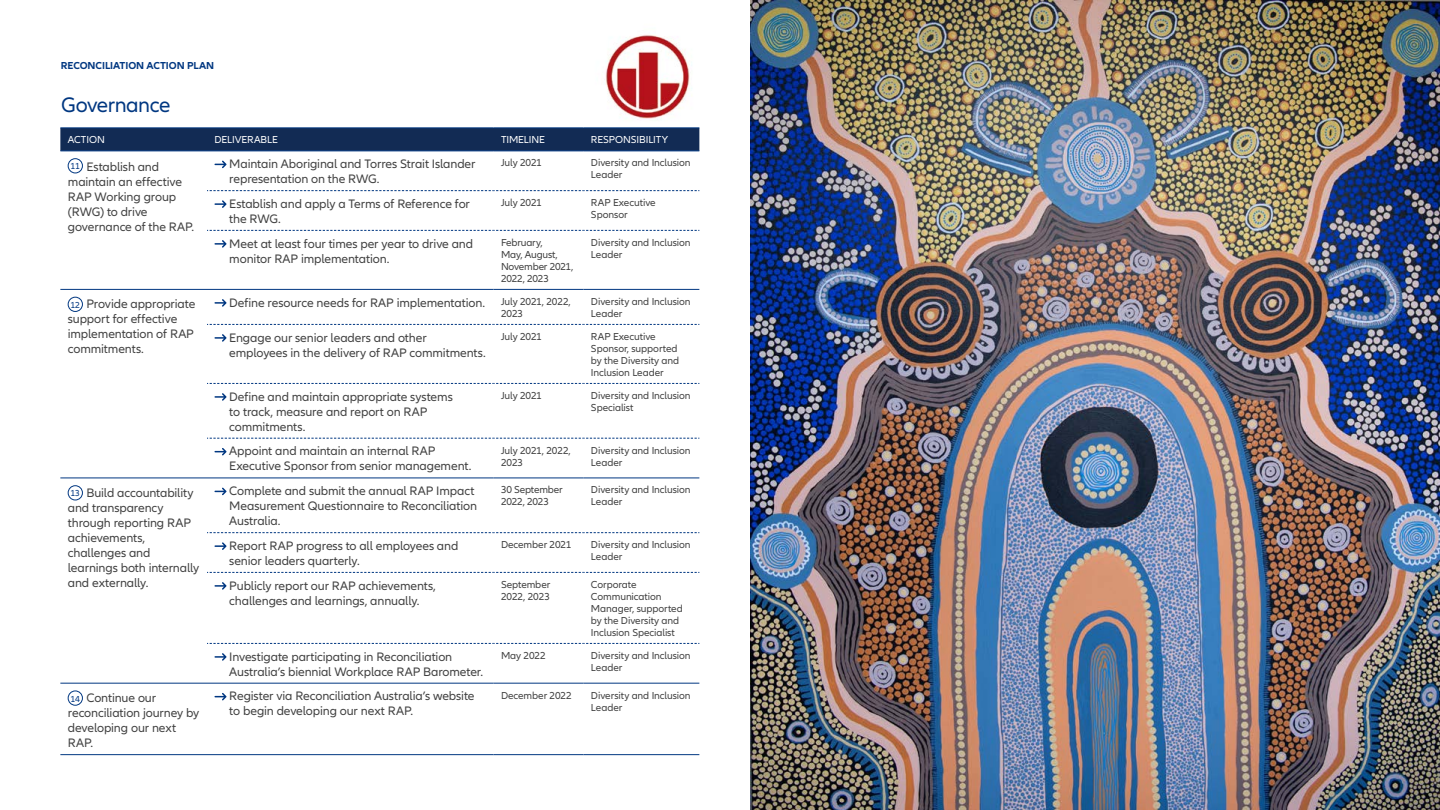
<style>
.page{position:relative;width:1440px;height:810px;background:#fff}
.page>*{position:absolute;margin:0;border:0;box-sizing:border-box;transform-origin:0 0}
.Subheadline___CTA_15{font:21.75px "Allianz Neo";letter-spacing:-.02em;color:#003781}
.Copy_10_13pt_copy{font:12.75px/15px "Allianz Neo";letter-spacing:-.01em;color:#414141}
.Caption_Footer_7_9pt{font:10.5px/12px "Allianz Neo";letter-spacing:-.005em;color:#414141}
.Caption_Footer_7_9pt-2{font:10.5px "Allianz Neo";letter-spacing:-.005em;color:#fff}
.t1{font:700 10.5px "Allianz Neo";letter-spacing:-.005em;color:#003781}
.Caption_Footer_7_9pt-3{font:9px "Allianz Neo";letter-spacing:-.015em;color:#003781}
</style>
<div class="page">
<img style="left:584px;top:35px;width:116px;height:105px">
<div style="left:60px;top:129px;width:639px;height:22px;background:#122b54"></div>
<hr style="left:60px;top:289px;width:147px;height:1px;background:#003781">
<hr style="left:60px;top:478px;width:147px;height:1px;background:#003781">
<hr style="left:60px;top:128px;width:147px;height:1px;background:#003781">
<hr style="left:207px;top:128px;width:287px;height:1px;background:#003781">
<hr style="left:494px;top:128px;width:90px;height:1px;background:#003781">
<hr style="left:584px;top:128px;width:115px;height:1px;background:#003781">
<hr style="left:60px;top:151px;width:147px;height:1px;background:#003781">
<hr style="left:207px;top:151px;width:287px;height:1px;background:#003781">
<hr style="left:494px;top:151px;width:90px;height:1px;background:#003781">
<hr style="left:584px;top:151px;width:115px;height:1px;background:#003781">
<hr style="left:60px;top:683px;width:147px;height:1px;background:#003781">
<hr style="left:60px;top:754px;width:147px;height:1px;background:#003781">
<hr style="left:207px;top:754px;width:287px;height:1px;background:#003781">
<hr style="left:494px;top:754px;width:90px;height:1px;background:#003781">
<hr style="left:584px;top:754px;width:115px;height:1px;background:#003781">
<svg style="left:207px;top:190px;width:492px;height:1px"></svg>
<svg style="left:207px;top:230px;width:492px;height:1px"></svg>
<hr style="left:207px;top:289px;width:287px;height:1px;background:#003781">
<hr style="left:494px;top:289px;width:90px;height:1px;background:#003781">
<hr style="left:584px;top:289px;width:115px;height:1px;background:#003781">
<svg style="left:207px;top:324px;width:492px;height:1px"></svg>
<svg style="left:207px;top:383px;width:492px;height:1px"></svg>
<svg style="left:207px;top:438px;width:492px;height:1px"></svg>
<hr style="left:207px;top:478px;width:287px;height:1px;background:#003781">
<hr style="left:494px;top:478px;width:90px;height:1px;background:#003781">
<hr style="left:584px;top:478px;width:115px;height:1px;background:#003781">
<hr style="left:207px;top:683px;width:287px;height:1px;background:#003781">
<hr style="left:494px;top:683px;width:90px;height:1px;background:#003781">
<hr style="left:584px;top:683px;width:115px;height:1px;background:#003781">
<svg style="left:207px;top:532px;width:492px;height:1px"></svg>
<svg style="left:207px;top:572px;width:492px;height:1px"></svg>
<svg style="left:207px;top:643px;width:492px;height:1px"></svg>
<div style="left:68px;top:158px;width:15px;height:15px;border:1px solid #003781;border-radius:50%"></div>
<svg style="left:214px;top:161px;width:13px;height:7px"></svg>
<svg style="left:214px;top:200px;width:13px;height:8px"></svg>
<svg style="left:214px;top:240px;width:13px;height:8px"></svg>
<div style="left:68px;top:297px;width:15px;height:15px;border:1px solid #003781;border-radius:50%"></div>
<svg style="left:214px;top:299px;width:13px;height:8px"></svg>
<svg style="left:214px;top:334px;width:13px;height:8px"></svg>
<svg style="left:214px;top:393px;width:13px;height:8px"></svg>
<svg style="left:214px;top:448px;width:13px;height:7px"></svg>
<div style="left:68px;top:485px;width:15px;height:15px;border:1px solid #003781;border-radius:50%"></div>
<svg style="left:214px;top:488px;width:13px;height:7px"></svg>
<svg style="left:214px;top:542px;width:13px;height:8px"></svg>
<svg style="left:214px;top:582px;width:13px;height:8px"></svg>
<svg style="left:214px;top:653px;width:13px;height:8px"></svg>
<div style="left:68px;top:691px;width:15px;height:15px;border:1px solid #003781;border-radius:50%"></div>
<svg style="left:214px;top:693px;width:13px;height:7px"></svg>
<img style="left:750px;top:0;width:690px;height:810px">
<p class="t1" style="left:61px;top:59px;width:155px">RECONCILIATION ACTION PLAN</p>
<p class="Subheadline___CTA_15" style="left:61px;top:92px;width:111px">Governance</p>
<p class="Caption_Footer_7_9pt-2" style="left:68px;top:134px;width:38px">ACTION</p>
<p class="Caption_Footer_7_9pt-2" style="left:214px;top:134px;width:65px">DELIVERABLE</p>
<p class="Caption_Footer_7_9pt-2" style="left:501px;top:134px;width:45px">TIMELINE</p>
<p class="Caption_Footer_7_9pt-2" style="left:591px;top:134px;width:79px">RESPONSIBILITY</p>
<p class="Caption_Footer_7_9pt-3" style="left:71px;top:161px;width:11px">11</p>
<p class="Copy_10_13pt_copy" style="left:68px;top:159px;width:128px;text-indent:19px">Establish and maintain an effective<br>RAP Working group (RWG) to drive governance of the RAP.</p>
<p class="Copy_10_13pt_copy" style="left:229px;top:157px;width:248px">Maintain Aboriginal and Torres Strait Islander representation on the RWG.</p>
<p class="Caption_Footer_7_9pt" style="left:501px;top:157px;width:42px">July 2021</p>
<p class="Caption_Footer_7_9pt" style="left:591px;top:157px;width:101px">Diversity and Inclusion<br>Leader</p>
<p class="Copy_10_13pt_copy" style="left:229px;top:196px;width:242px">Establish and apply a Terms of Reference for the RWG.</p>
<p class="Caption_Footer_7_9pt" style="left:501px;top:197px;width:42px">July 2021</p>
<p class="Caption_Footer_7_9pt" style="left:591px;top:197px;width:66px">RAP Executive<br>Sponsor</p>
<p class="Copy_10_13pt_copy" style="left:229px;top:236px;width:245px">Meet at least four times per year to drive and monitor RAP implementation.</p>
<p class="Caption_Footer_7_9pt" style="left:501px;top:237px;width:74px">February,<br>May, August,<br>November 2021,<br>2022, 2023</p>
<p class="Caption_Footer_7_9pt" style="left:591px;top:237px;width:101px">Diversity and Inclusion<br>Leader</p>
<p class="Copy_10_13pt_copy" style="left:68px;top:297px;width:129px;text-indent:19px">Provide appropriate support for effective implementation of RAP commitments.</p>
<p class="Copy_10_13pt_copy" style="left:229px;top:295px;width:257px">Define resource needs for RAP implementation.</p>
<p class="Caption_Footer_7_9pt" style="left:501px;top:296px;width:71px">July 2021, 2022,<br>2023</p>
<p class="Caption_Footer_7_9pt" style="left:591px;top:296px;width:101px">Diversity and Inclusion<br>Leader</p>
<p class="Caption_Footer_7_9pt-3" style="left:70px;top:300px;width:11px">12</p>
<p class="Copy_10_13pt_copy" style="left:229px;top:330px;width:258px">Engage our senior leaders and other employees in the delivery of RAP commitments.</p>
<p class="Caption_Footer_7_9pt" style="left:501px;top:331px;width:42px">July 2021</p>
<p class="Caption_Footer_7_9pt" style="left:591px;top:331px;width:90px">RAP Executive<br>Sponsor, supported by the Diversity and<br>Inclusion Leader</p>
<p class="Copy_10_13pt_copy" style="left:229px;top:389px;width:225px">Define and maintain appropriate systems to track, measure and report on RAP commitments.</p>
<p class="Caption_Footer_7_9pt" style="left:501px;top:390px;width:42px">July 2021</p>
<p class="Caption_Footer_7_9pt" style="left:591px;top:390px;width:101px">Diversity and Inclusion<br>Specialist</p>
<p class="Copy_10_13pt_copy" style="left:229px;top:444px;width:244px">Appoint and maintain an internal RAP<br>Executive Sponsor from senior management.</p>
<p class="Caption_Footer_7_9pt" style="left:501px;top:444px;width:71px">July 2021, 2022,<br>2023</p>
<p class="Caption_Footer_7_9pt" style="left:591px;top:444px;width:101px">Diversity and Inclusion<br>Leader</p>
<p class="Copy_10_13pt_copy" style="left:68px;top:486px;width:133px;text-indent:19px">Build accountability and transparency through reporting RAP achievements, challenges and learnings both internally and externally.</p>
<p class="Copy_10_13pt_copy" style="left:229px;top:484px;width:249px">Complete and submit the annual RAP Impact<br>Measurement Questionnaire to Reconciliation<br>Australia.</p>
<p class="Caption_Footer_7_9pt" style="left:501px;top:484px;width:63px">30 September<br>2022, 2023</p>
<p class="Caption_Footer_7_9pt" style="left:591px;top:484px;width:101px">Diversity and Inclusion<br>Leader</p>
<p class="Caption_Footer_7_9pt-3" style="left:70px;top:488px;width:11px">13</p>
<p class="Copy_10_13pt_copy" style="left:229px;top:539px;width:231px">Report RAP progress to all employees and senior leaders quarterly.</p>
<p class="Caption_Footer_7_9pt" style="left:501px;top:539px;width:72px">December 2021</p>
<p class="Caption_Footer_7_9pt" style="left:591px;top:539px;width:101px">Diversity and Inclusion<br>Leader</p>
<p class="Copy_10_13pt_copy" style="left:229px;top:578px;width:208px">Publicly report our RAP achievements, challenges and learnings, annually.</p>
<p class="Caption_Footer_7_9pt" style="left:501px;top:579px;width:51px">September<br>2022, 2023</p>
<p class="Caption_Footer_7_9pt" style="left:591px;top:579px;width:93px">Corporate<br>Communication<br>Manager, supported by the Diversity and<br>Inclusion Specialist</p>
<p class="Copy_10_13pt_copy" style="left:229px;top:649px;width:255px">Investigate participating in Reconciliation<br>Australia’s biennial Workplace RAP Barometer.</p>
<p class="Caption_Footer_7_9pt" style="left:501px;top:650px;width:46px">May 2022</p>
<p class="Caption_Footer_7_9pt" style="left:591px;top:650px;width:101px">Diversity and Inclusion<br>Leader</p>
<p class="Copy_10_13pt_copy" style="left:68px;top:691px;width:133px;text-indent:19px">Continue our reconciliation journey by developing our next<br>RAP.</p>
<p class="Copy_10_13pt_copy" style="left:229px;top:689px;width:247px">Register via Reconciliation Australia’s website to begin developing our next RAP.</p>
<p class="Caption_Footer_7_9pt" style="left:501px;top:689px;width:72px">December 2022</p>
<p class="Caption_Footer_7_9pt" style="left:591px;top:689px;width:101px">Diversity and Inclusion<br>Leader</p>
<p class="Caption_Footer_7_9pt-3" style="left:70px;top:693px;width:11px">14</p>
</div>
